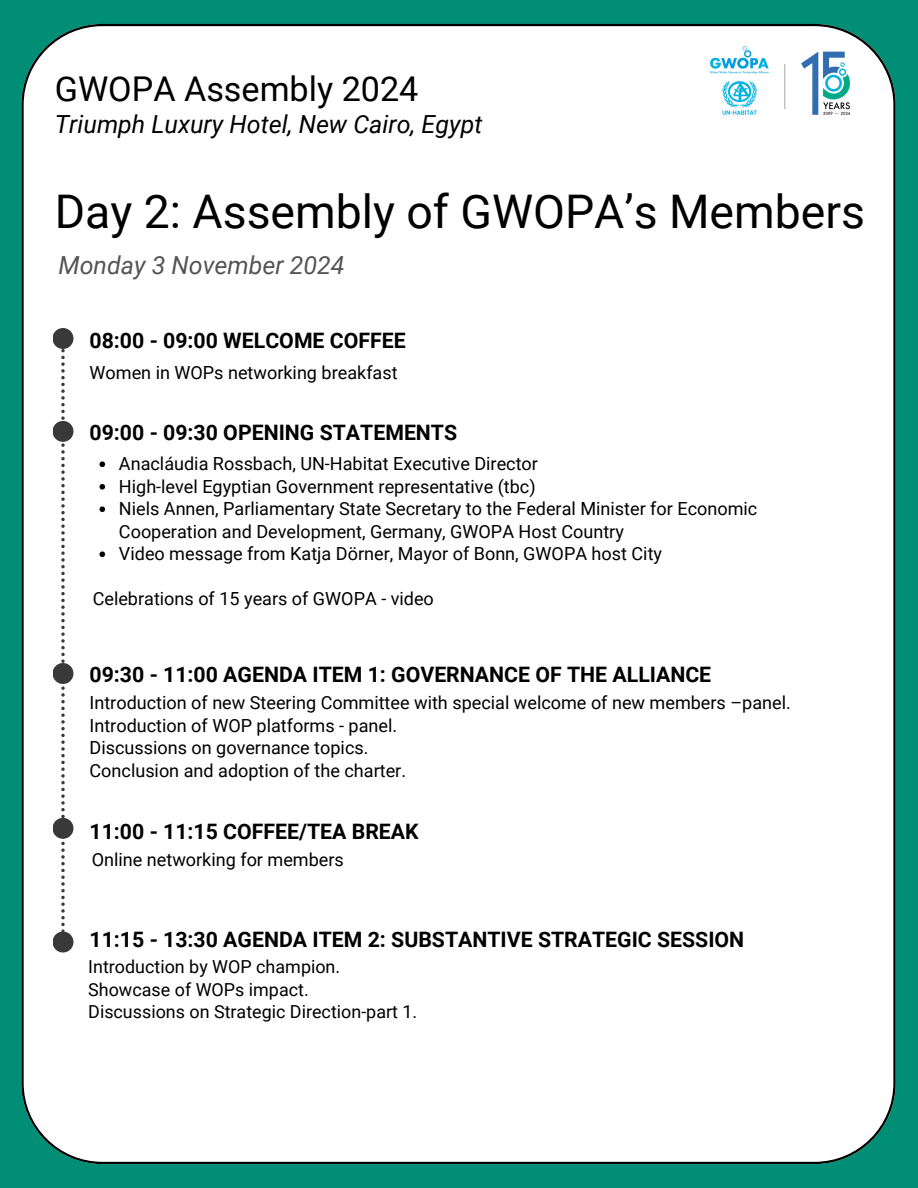
<style>
.page{position:relative;width:918px;height:1188px;background:#008e77}
.page>*{position:absolute;margin:0;border:0;box-sizing:border-box;transform-origin:0 0}
.t1{font:46.35px "Roboto";color:#000}
.t2{font:34.2px "Roboto";color:#000}
.t3{font:italic 24.9px "Roboto";color:#000}
.t4{font:italic 24.9px "Roboto";color:#545454}
.t5{font:700 21.3px "Roboto";color:#000}
.t6{font:18px/22.5px "Roboto";color:#000}
</style>
<div class="page">
<div style="left:21px;top:24px;width:875px;height:1140px;background:#fff"></div>
<div style="left:53px;top:328px;width:20px;height:21px;background:#393939;border-radius:50%"></div>
<svg style="left:61px;top:349px;width:4px;height:583px;background:#bcbcbc"></svg>
<div style="left:53px;top:421px;width:20px;height:21px;background:#393939;border-radius:50%"></div>
<svg style="left:99px;top:461px;width:6px;height:6px"></svg>
<svg style="left:99px;top:484px;width:6px;height:6px"></svg>
<svg style="left:99px;top:506px;width:6px;height:6px"></svg>
<svg style="left:99px;top:551px;width:6px;height:6px"></svg>
<div style="left:53px;top:818px;width:20px;height:21px;background:#393939;border-radius:50%"></div>
<div style="left:53px;top:932px;width:20px;height:21px;background:#393939;border-radius:50%"></div>
<img style="left:709px;top:46px;width:142px;height:69px">
<div style="left:53px;top:663px;width:20px;height:21px;background:#393939;border-radius:50%"></div>
<h2 class="t2" style="left:55px;top:69px;width:365px">GWOPA Assembly 2024</h2>
<p class="t3" style="left:55px;top:110px;width:429px">Triumph Luxury Hotel, New Cairo, Egypt</p>
<p class="t1" style="left:55px;top:185px;width:812px">Day 2: Assembly of GWOPA’s Members</p>
<p class="t4" style="left:58px;top:251px;width:288px">Monday 3 November 2024</p>
<h3 class="t5" style="left:90px;top:329px;width:318px">08:00 - 09:00 WELCOME COFFEE</h3>
<p class="t6" style="left:90px;top:361px;width:310px">Women in WOPs networking breakfast</p>
<p class="t5" style="left:90px;top:421px;width:369px">09:00 - 09:30 OPENING STATEMENTS</p>
<p class="t6" style="left:119px;top:453px;width:421px">Anacláudia Rossbach, UN-Habitat Executive Director</p>
<h3 class="t6" style="left:119px;top:476px;width:418px">High-level Egyptian Government representative (tbc)</h3>
<h4 class="t6" style="left:119px;top:498px;width:640px">Niels Annen, Parliamentary State Secretary to the Federal Minister for Economic<br>Cooperation and Development, Germany, GWOPA Host Country</h4>
<p class="t6" style="left:119px;top:543px;width:545px">Video message from Katja Dörner, Mayor of Bonn, GWOPA host City</p>
<h4 class="t6" style="left:93px;top:588px;width:343px">Celebrations of 15 years of GWOPA - video</h4>
<p class="t5" style="left:90px;top:663px;width:623px">09:30 - 11:00 AGENDA ITEM 1: GOVERNANCE OF THE ALLIANCE</p>
<h4 class="t6" style="left:90px;top:692px;width:703px">Introduction of new Steering Committee with special welcome of new members –panel.</h4>
<p class="t6" style="left:90px;top:714px;width:309px">Introduction of WOP platforms - panel.</p>
<h4 class="t6" style="left:90px;top:737px;width:280px">Discussions on governance topics.</h4>
<p class="t6" style="left:90px;top:759px;width:318px">Conclusion and adoption of the charter.</p>
<p class="t5" style="left:90px;top:819px;width:331px">11:00 - 11:15 COFFEE/TEA BREAK</p>
<h1 class="t6" style="left:92px;top:848px;width:254px">Online networking for members</h1>
<p class="t5" style="left:90px;top:927px;width:656px">11:15 - 13:30 AGENDA ITEM 2: SUBSTANTIVE STRATEGIC SESSION</p>
<h4 class="t6" style="left:88px;top:956px;width:254px">Introduction by WOP champion.</h4>
<p class="t6" style="left:88px;top:978px;width:222px">Showcase of WOPs impact.</p>
<p class="t6" style="left:88px;top:1001px;width:331px">Discussions on Strategic Direction-part 1.</p>
</div>
